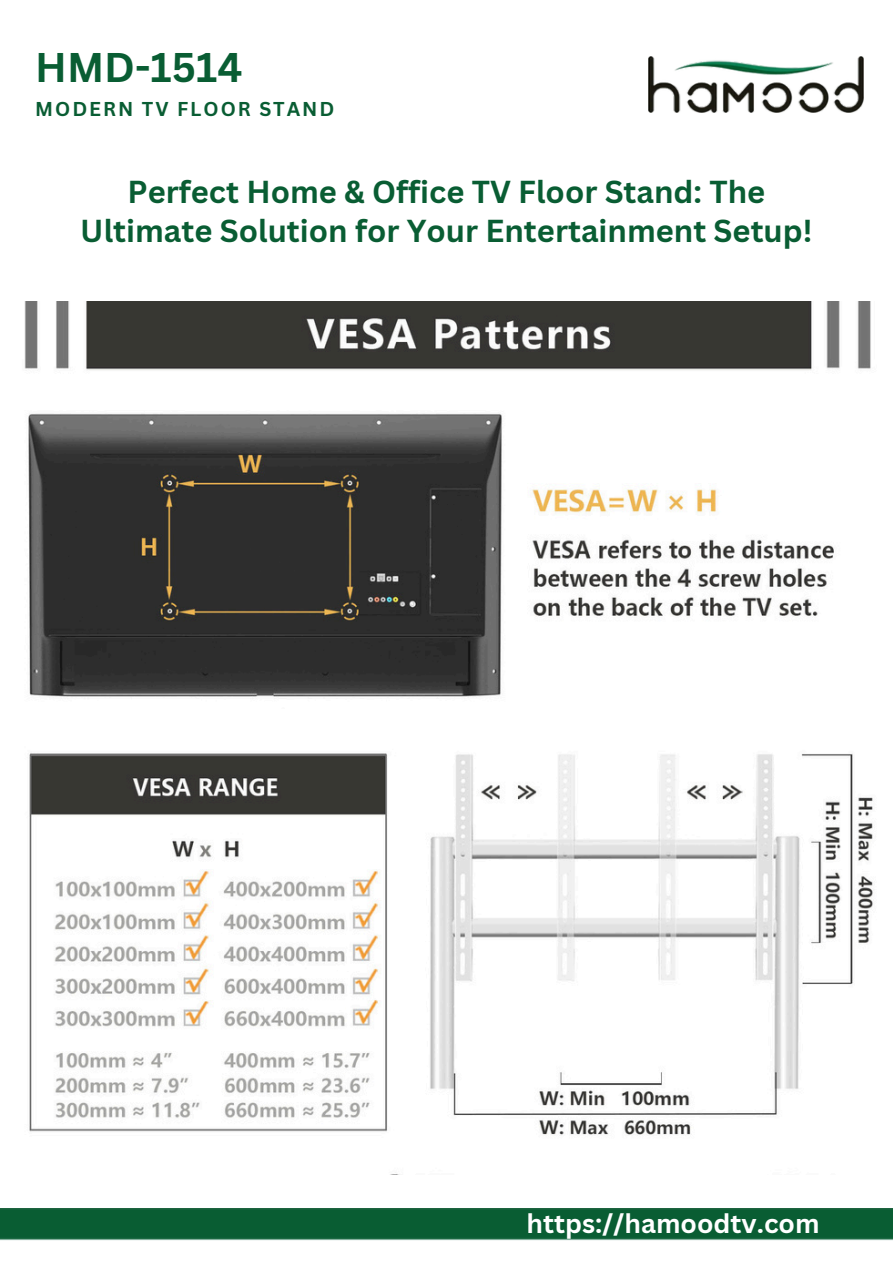
<style>
.page{position:relative;width:894px;height:1264px;background:#fff}
.page>*{position:absolute;margin:0;border:0;box-sizing:border-box;transform-origin:0 0}
.t1{font:700 40.35px "Canva Sans";color:#095d33}
.t2{font:700 30.9px/38.2px "Canva Sans";color:#095d33;text-align:center}
.t3{font:700 26.25px "Canva Sans";color:#fff}
.t4{font:700 19.5px "Canva Sans";letter-spacing:.1em;color:#095d33}
</style>
<div class="page">
<img style="left:648px;top:56px;width:215px;height:56px">
<img style="left:0;top:1208px;width:892px;height:32px">
<img style="left:24px;top:301px;width:849px;height:835px">
<p class="t1" style="left:35px;top:39px;width:209px">HMD-1514</p>
<p class="t4" style="left:35px;top:95px;width:300px">MODERN TV FLOOR STAND</p>
<h1 class="t2" style="left:80px;top:172px;width:733px">Perfect Home &amp; Office TV Floor Stand: The<br>Ultimate Solution for Your Entertainment Setup!</h1>
<p class="t3" style="left:526px;top:1204px;width:294px">https://hamoodtv.com</p>
</div>
